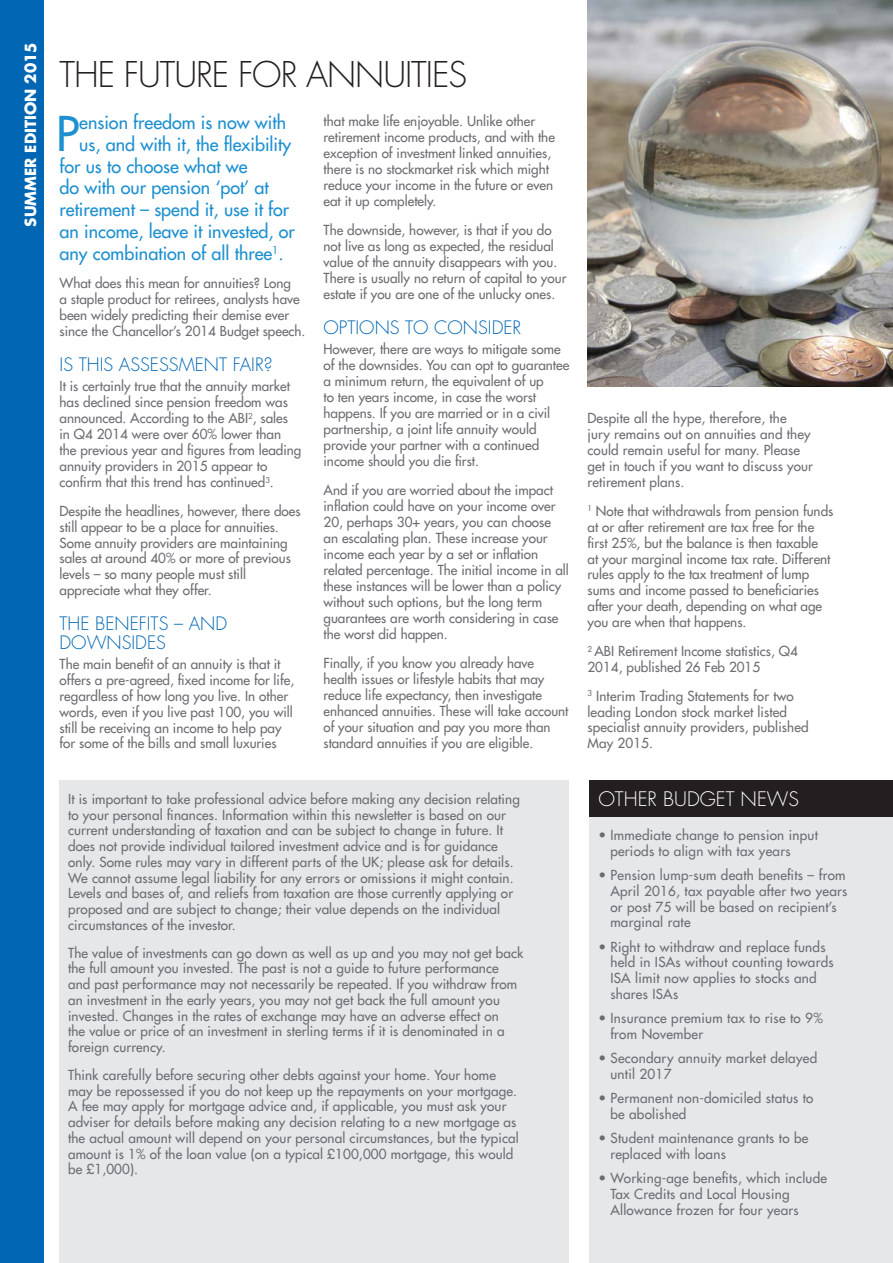
<style>
.page{position:relative;width:893px;height:1263px;background:#fff}
.page>*{position:absolute;margin:0;border:0;box-sizing:border-box;transform-origin:0 0}
.t1{font:46.65px "Futura LT";color:#1d90d0}
.t2{font:300 34.5px "Futura LT";letter-spacing:-.03em;color:#231f20}
.t3{font:300 19.5px "Futura LT";color:#fff}
.t4{font:18px "Futura LT";color:#1d90d0}
.t5{font:300 18px/18.1px "Futura LT";color:#0166b3}
.t6{font:700 15px "Futura LT";color:#fff}
.t7{font:13.5px/15.9px "Futura LT";color:#6c6d70}
.t8{font:13.5px/15.8px "Futura LT";letter-spacing:.02em;color:#6c6d70}
</style>
<div class="page">
<div style="left:60px;top:780px;width:509px;height:483px;background:#e6e7e9"></div>
<div style="left:0;top:0;width:44px;height:1263px;background:#0166b3"></div>
<img style="left:587px;top:0;width:306px;height:387px">
<div style="left:590px;top:816px;width:303px;height:447px;background:#e6e7e9"></div>
<div style="left:590px;top:780px;width:303px;height:36px;background:#231f20"></div>
<p class="t6" style="left:21px;top:226px;width:186px;rotate:-90deg">SUMMER EDITION 2015</p>
<h2 class="t2" style="left:60px;top:54px;width:409px">THE FUTURE FOR ANNUITIES</h2>
<h1 class="t1" style="left:56px;top:103px;width:25px">P</h1>
<h3 class="t4" style="left:79px;top:111px;width:208px">ension freedom is now with</h3>
<h3 class="t4" style="left:79px;top:132px;width:213px">us, and with it, the flexibility</h3>
<h3 class="t4" style="left:60px;top:154px;width:190px">for us to choose what we</h3>
<h3 class="t4" style="left:60px;top:176px;width:211px">do with our pension ‘pot’ at</h3>
<h3 class="t4" style="left:60px;top:198px;width:231px">retirement – spend it, use it for</h3>
<h3 class="t4" style="left:60px;top:219px;width:237px">an income, leave it invested, or</h3>
<h3 class="t4" style="left:60px;top:241px;width:225px">any combination of all three<sup>1</sup>.</h3>
<p class="t7" style="left:60px;top:275px;width:247px">What does this mean for annuities? Long<br>a staple product for retirees, analysts have been widely predicting their demise ever since the Chancellor’s 2014 Budget speech.</p>
<h3 class="t5" style="left:60px;top:356px;width:215px">IS THIS ASSESSMENT FAIR?</h3>
<p class="t7" style="left:60px;top:378px;width:243px">It is certainly true that the annuity market has declined since pension freedom was announced. According to the ABI<sup>2</sup>, sales in Q4 2014 were over 60% lower than<br>the previous year and figures from leading annuity providers in 2015 appear to confirm that this trend has continued<sup>3</sup>.</p>
<p class="t7" style="left:60px;top:503px;width:243px">Despite the headlines, however, there does still appear to be a place for annuities.<br>Some annuity providers are maintaining sales at around 40% or more of previous levels – so many people must still appreciate what they offer.</p>
<h3 class="t5" style="left:60px;top:615px;width:169px">THE BENEFITS – AND<br>DOWNSIDES</h3>
<p class="t7" style="left:60px;top:656px;width:236px">The main benefit of an annuity is that it offers a pre-agreed, fixed income for life, regardless of how long you live. In other words, even if you live past 100, you will still be receiving an income to help pay for some of the bills and small luxuries</p>
<p class="t7" style="left:324px;top:112px;width:233px">that make life enjoyable. Unlike other retirement income products, and with the exception of investment linked annuities, there is no stockmarket risk which might reduce your income in the future or even eat it up completely.</p>
<p class="t7" style="left:324px;top:221px;width:244px">The downside, however, is that if you do not live as long as expected, the residual value of the annuity disappears with you.<br>There is usually no return of capital to your estate if you are one of the unlucky ones.</p>
<h3 class="t5" style="left:324px;top:319px;width:199px">OPTIONS TO CONSIDER</h3>
<p class="t7" style="left:324px;top:341px;width:247px">However, there are ways to mitigate some of the downsides. You can opt to guarantee a minimum return, the equivalent of up<br>to ten years income, in case the worst happens. If you are married or in a civil partnership, a joint life annuity would provide your partner with a continued income should you die first.</p>
<p class="t7" style="left:324px;top:482px;width:247px">And if you are worried about the impact inflation could have on your income over 20, perhaps 30+ years, you can choose an escalating plan. These increase your income each year by a set or inflation related percentage. The initial income in all these instances will be lower than a policy without such options, but the long term guarantees are worth considering in case the worst did happen.</p>
<p class="t7" style="left:324px;top:655px;width:246px">Finally, if you know you already have health issues or lifestyle habits that may reduce life expectancy, then investigate enhanced annuities. These will take account of your situation and pay you more than standard annuities if you are eligible.</p>
<p class="t7" style="left:68px;top:791px;width:453px">It is important to take professional advice before making any decision relating to your personal finances. Information within this newsletter is based on our current understanding of taxation and can be subject to change in future. It does not provide individual tailored investment advice and is for guidance only. Some rules may vary in different parts of the UK; please ask for details.<br>We cannot assume legal liability for any errors or omissions it might contain.<br>Levels and bases of, and reliefs from taxation are those currently applying or proposed and are subject to change; their value depends on the individual circumstances of the investor.</p>
<p class="t7" style="left:68px;top:945px;width:457px">The value of investments can go down as well as up and you may not get back the full amount you invested. The past is not a guide to future performance and past performance may not necessarily be repeated. If you withdraw from an investment in the early years, you may not get back the full amount you invested. Changes in the rates of exchange may have an adverse effect on<br>the value or price of an investment in sterling terms if it is denominated in a foreign currency.</p>
<p class="t7" style="left:68px;top:1067px;width:452px">Think carefully before securing other debts against your home. Your home may be repossessed if you do not keep up the repayments on your mortgage.<br>A fee may apply for mortgage advice and, if applicable, you must ask your adviser for details before making any decision relating to a new mortgage as the actual amount will depend on your personal circumstances, but the typical amount is 1% of the loan value (on a typical £100,000 mortgage, this would be £1,000).</p>
<p class="t7" style="left:587px;top:410px;width:227px">Despite all the hype, therefore, the<br>jury remains out on annuities and they could remain useful for many. Please get in touch if you want to discuss your retirement plans.</p>
<p class="t7" style="left:587px;top:503px;width:247px"><sup>1</sup> Note that withdrawals from pension funds at or after retirement are tax free for the first 25%, but the balance is then taxable<br>at your marginal income tax rate. Different rules apply to the tax treatment of lump sums and income passed to beneficiaries after your death, depending on what age you are when that happens.</p>
<p class="t7" style="left:587px;top:643px;width:212px"><sup>2</sup> ABI Retirement Income statistics, Q4<br>2014, published 26 Feb 2015</p>
<p class="t7" style="left:587px;top:688px;width:223px"><sup>3</sup> Interim Trading Statements for two leading London stock market listed specialist annuity providers, published<br>May 2015.</p>
<h3 class="t3" style="left:598px;top:787px;width:202px">OTHER BUDGET NEWS</h3>
<p class="t8" style="left:610px;top:827px;width:209px;text-indent:-12px">• Immediate change to pension input periods to align with tax years</p>
<p class="t8" style="left:610px;top:867px;width:238px;text-indent:-12px">• Pension lump-sum death benefits – from<br>April 2016, tax payable after two years or post 75 will be based on recipient’s marginal rate</p>
<p class="t8" style="left:610px;top:939px;width:225px;text-indent:-12px">• Right to withdraw and replace funds held in ISAs without counting towards<br>ISA limit now applies to stocks and shares ISAs</p>
<p class="t8" style="left:610px;top:1010px;width:214px;text-indent:-12px">• Insurance premium tax to rise to 9% from November</p>
<p class="t8" style="left:610px;top:1050px;width:208px;text-indent:-12px">• Secondary annuity market delayed until 2017</p>
<p class="t8" style="left:610px;top:1090px;width:205px;text-indent:-12px">• Permanent non-domiciled status to be abolished</p>
<p class="t8" style="left:610px;top:1130px;width:200px;text-indent:-12px">• Student maintenance grants to be replaced with loans</p>
<p class="t8" style="left:610px;top:1170px;width:218px;text-indent:-12px">• Working-age benefits, which include<br>Tax Credits and Local Housing<br>Allowance frozen for four years</p>
</div>
